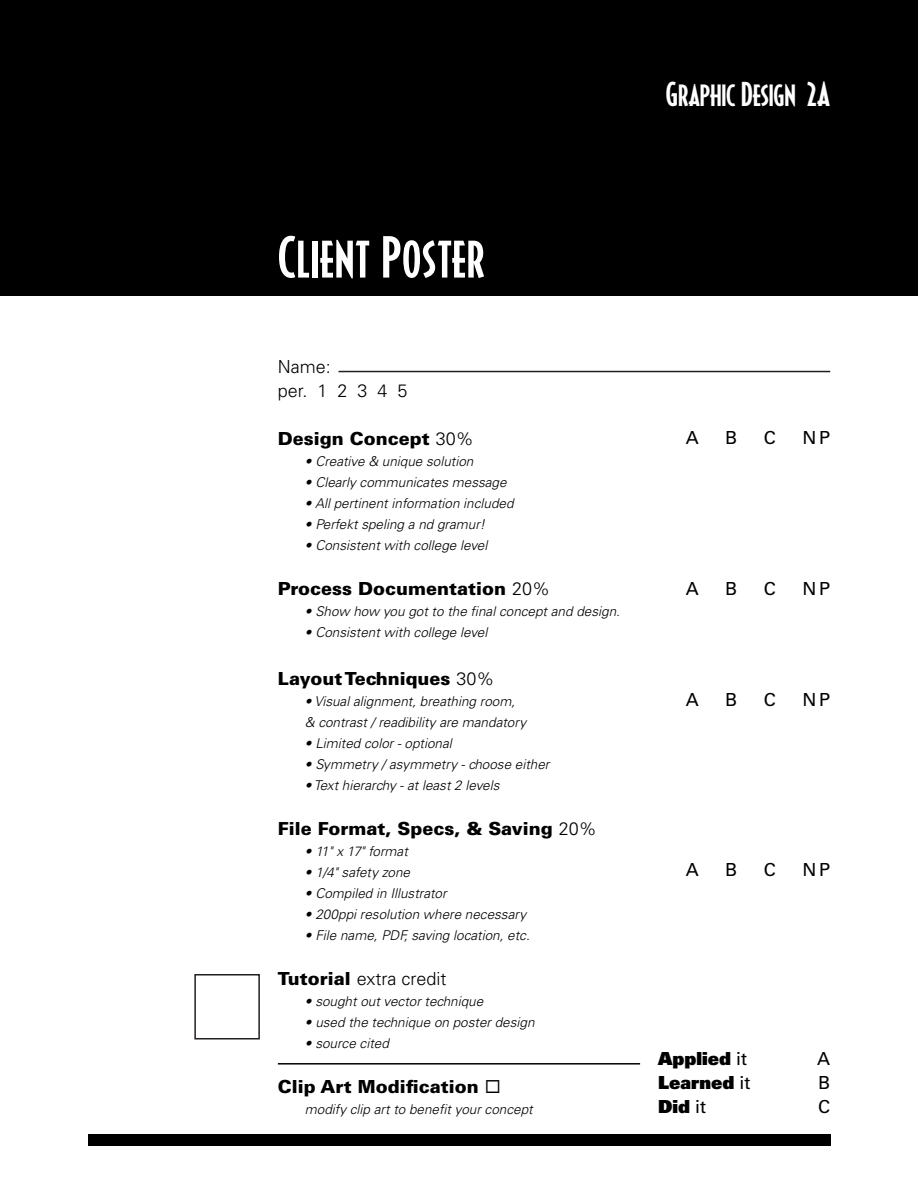
<style>
.page{position:relative;width:918px;height:1188px;background:#fff}
.page>*{position:absolute;margin:0;border:0;box-sizing:border-box;transform-origin:0 0}
.t1{font:54px "Decotura ICG";letter-spacing:.01em;color:#fff}
.t2{font:31.5px "Decotura ICG";letter-spacing:-.01em;color:#fff}
.t3{font:900 18px "Univers";color:#000001}
.t4{font:300 18px "Univers";color:#000001}
.t5{font:18px "Univers";letter-spacing:.16em;color:#000}
.t6{font:900 18px "Univers";color:#000}
.t7{font:900 18px "Univers";color:#000}
.t8{font:italic 300 13.5px "Univers";color:#000001}
.t9{font:italic 300 13.5px "Univers";color:#000}
.s1{font-weight:300}
.s2{font-weight:900}
.s3{font-weight:400}
</style>
<div class="page">
<div style="left:0;top:0;width:918px;height:295px;background:#000"></div>
<div style="left:88px;top:1134px;width:350px;height:12px;background:#000001"></div>
<div style="left:421px;top:1134px;width:410px;height:12px;background:#000001"></div>
<hr style="left:339px;top:371px;width:491px;height:1px;background:#231f20">
<div style="left:194px;top:974px;width:66px;height:66px;border:2px solid #231f20"></div>
<hr style="left:278px;top:1063px;width:362px;height:2px;background:#000001">
<p class="t2" style="left:666px;top:75px;width:166px">Graphic Design 2A</p>
<p class="t1" style="left:278px;top:224px;width:208px">Client Poster</p>
<p class="t4" style="left:278px;top:356px;width:55px">Name:</p>
<p class="t4" style="left:278px;top:380px;width:131px">per. 1 2 3 4 5</p>
<p class="t3" style="left:278px;top:427px;width:198px">Design Concept <span class="s1">30%</span></p>
<p class="t8" style="left:305px;top:453px;width:170px">• Creative &amp; unique solution</p>
<p class="t8" style="left:305px;top:474px;width:203px">• Clearly communicates message</p>
<p class="t8" style="left:305px;top:495px;width:210px">• All pertinent information included</p>
<p class="t8" style="left:305px;top:516px;width:182px">• Perfekt speling a nd gramur!</p>
<p class="t8" style="left:305px;top:537px;width:184px">• Consistent with college level</p>
<p class="t3" style="left:278px;top:577px;width:274px">Process Documentation <span class="s1">20%</span></p>
<p class="t8" style="left:305px;top:603px;width:317px">• Show how you got to the final concept and design.</p>
<p class="t8" style="left:305px;top:624px;width:184px">• Consistent with college level</p>
<p class="t3" style="left:278px;top:667px;width:218px">Layout Techniques <span class="s1">30%</span></p>
<p class="t8" style="left:305px;top:693px;width:212px">• Visual alignment, breathing room,</p>
<p class="t8" style="left:305px;top:714px;width:223px">&amp; contrast / readibility are mandatory</p>
<p class="t8" style="left:305px;top:735px;width:149px">• Limited color - optional</p>
<p class="t8" style="left:305px;top:756px;width:246px">• Symmetry / asymmetry - choose either</p>
<p class="t8" style="left:305px;top:777px;width:196px">• Text hierarchy - at least 2 levels</p>
<p class="t3" style="left:278px;top:817px;width:320px">File Format, Specs, &amp; Saving <span class="s1">20%</span></p>
<p class="t8" style="left:305px;top:843px;width:105px">• 11" x 17" format</p>
<p class="t8" style="left:305px;top:864px;width:107px">• 1/4" safety zone</p>
<p class="t8" style="left:305px;top:885px;width:143px">• Compiled in Illustrator</p>
<p class="t8" style="left:305px;top:906px;width:223px">• 200ppi resolution where necessary</p>
<p class="t8" style="left:305px;top:927px;width:226px">• File name, PDF, saving location, etc.</p>
<p class="t4" style="left:278px;top:968px;width:170px"><span class="s2">Tutorial</span> extra credit</p>
<p class="t8" style="left:305px;top:993px;width:180px">• sought out vector technique</p>
<p class="t8" style="left:305px;top:1014px;width:231px">• used the technique on poster design</p>
<p class="t8" style="left:305px;top:1035px;width:86px">• source cited</p>
<p class="t7" style="left:278px;top:1075px;width:224px">Clip Art Modification ◻</p>
<p class="t9" style="left:305px;top:1101px;width:229px">modify clip art to benefit your concept</p>
<p class="t5" style="left:686px;top:427px;width:14px">A</p>
<p class="t5" style="left:725px;top:427px;width:14px">B</p>
<p class="t5" style="left:764px;top:427px;width:14px">C</p>
<p class="t5" style="left:802px;top:427px;width:29px">NP</p>
<p class="t5" style="left:686px;top:577px;width:14px">A</p>
<p class="t5" style="left:725px;top:577px;width:14px">B</p>
<p class="t5" style="left:764px;top:577px;width:14px">C</p>
<p class="t5" style="left:802px;top:577px;width:29px">NP</p>
<p class="t5" style="left:686px;top:689px;width:14px">A</p>
<p class="t5" style="left:725px;top:689px;width:14px">B</p>
<p class="t5" style="left:764px;top:689px;width:14px">C</p>
<p class="t5" style="left:802px;top:689px;width:29px">NP</p>
<p class="t5" style="left:686px;top:859px;width:14px">A</p>
<p class="t5" style="left:725px;top:859px;width:14px">B</p>
<p class="t5" style="left:764px;top:859px;width:14px">C</p>
<p class="t5" style="left:802px;top:859px;width:29px">NP</p>
<p class="t6" style="left:658px;top:1047px;width:91px">Applied <span class="s3">it</span></p>
<p class="t5" style="left:817px;top:1048px;width:14px">A</p>
<p class="t6" style="left:658px;top:1071px;width:94px">Learned <span class="s3">it</span></p>
<p class="t5" style="left:818px;top:1072px;width:14px">B</p>
<p class="t6" style="left:658px;top:1095px;width:49px">Did <span class="s3">it</span></p>
<p class="t5" style="left:818px;top:1096px;width:14px">C</p>
</div>
